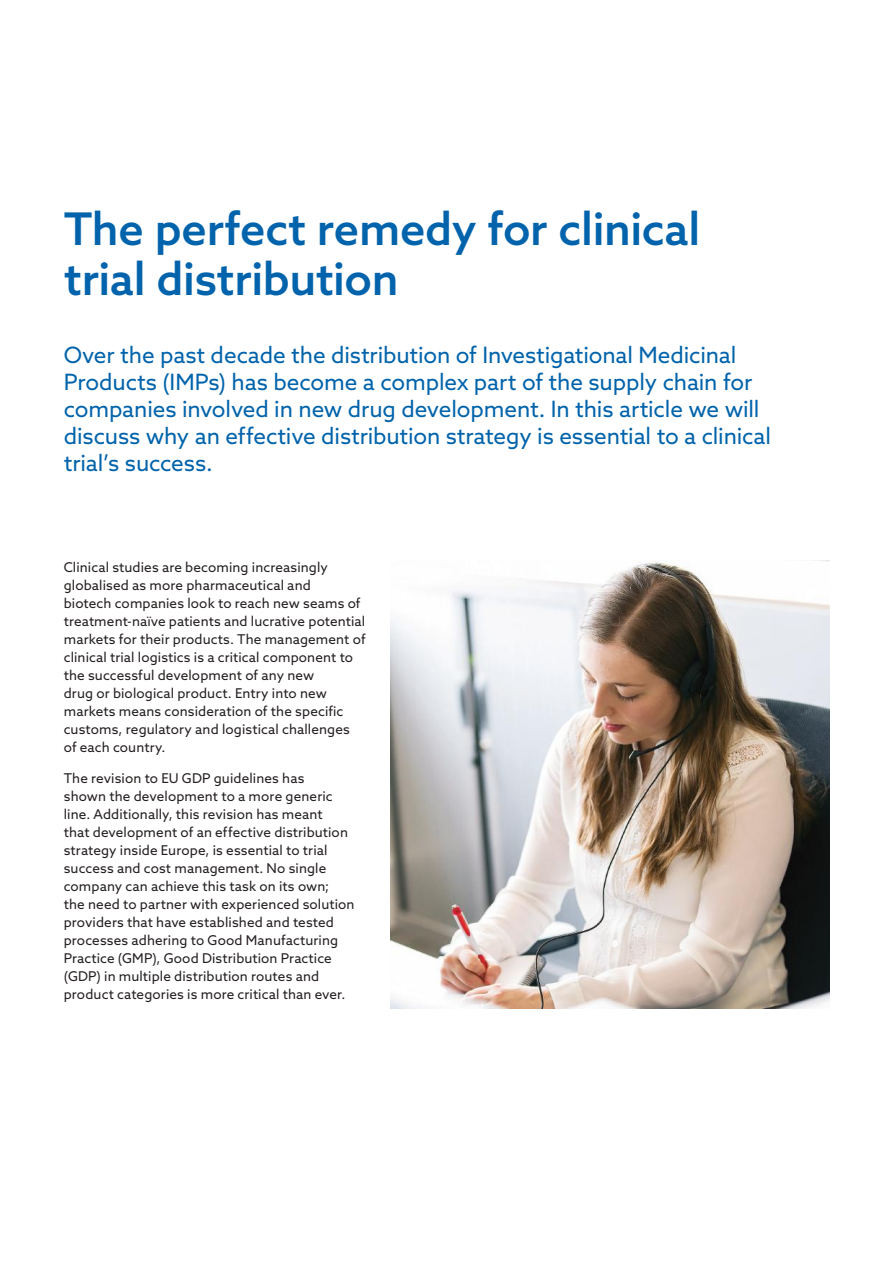
<style>
.page{position:relative;width:893px;height:1263px;background:#fff}
.page>*{position:absolute;margin:0;border:0;box-sizing:border-box;transform-origin:0 0}
.t1{font:500 45px/49.5px "Azo Sans";letter-spacing:-.005em;color:#0063ab}
.t2{font:22.5px/27px "Azo Sans";letter-spacing:-.005em;color:#0063ab}
.t3{font:13.5px/18px "Azo Sans";letter-spacing:.01em;color:#241f1f}
</style>
<div class="page">
<img style="left:390px;top:561px;width:439px;height:447px">
<h1 class="t1" style="left:64px;top:204px;width:638px">The perfect remedy for clinical trial distribution</h1>
<p class="t2" style="left:64px;top:341px;width:709px">Over the past decade the distribution of Investigational Medicinal Products (IMPs) has become a complex part of the supply chain for companies involved in new drug development. In this article we will discuss why an effective distribution strategy is essential to a clinical trial’s success.</p>
<p class="t3" style="left:64px;top:558px;width:303px">Clinical studies are becoming increasingly globalised as more pharmaceutical and<br>biotech companies look to reach new seams of treatment-naïve patients and lucrative potential markets for their products. The management of clinical trial logistics is a critical component to the successful development of any new<br>drug or biological product. Entry into new markets means consideration of the specific customs, regulatory and logistical challenges of each country.</p>
<p class="t3" style="left:64px;top:769px;width:292px">The revision to EU GDP guidelines has<br>shown the development to a more generic line. Additionally, this revision has meant<br>that development of an effective distribution strategy inside Europe, is essential to trial success and cost management. No single company can achieve this task on its own;<br>the need to partner with experienced solution providers that have established and tested processes adhering to Good Manufacturing Practice (GMP), Good Distribution Practice (GDP) in multiple distribution routes and product categories is more critical than ever.</p>
</div>
